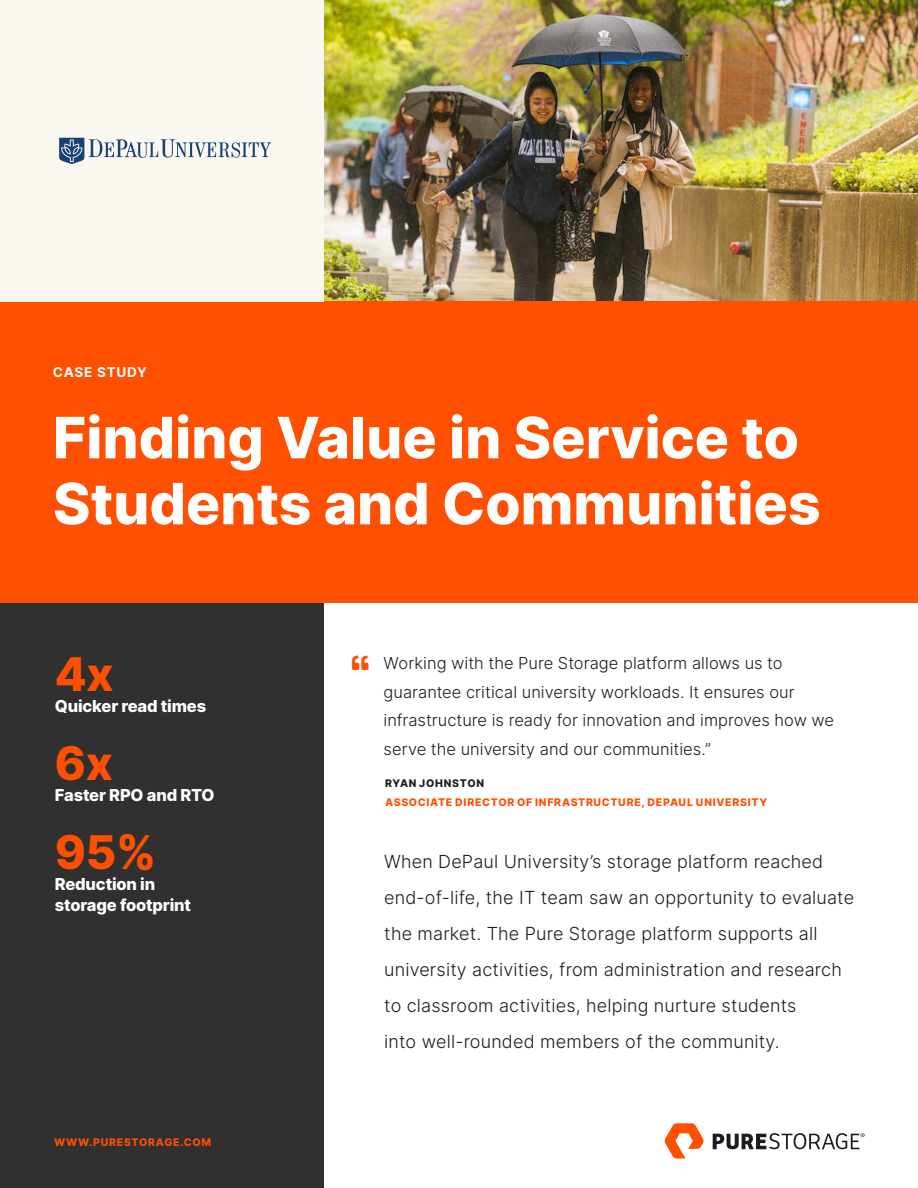
<style>
.page{position:relative;width:918px;height:1188px;background:#fff}
.page>*{position:absolute;margin:0;border:0;box-sizing:border-box;transform-origin:0 0}
.p_title_cover{font:800 57px/66px "Inter";color:#fff}
.p_impact_header_number{font:800 46.5px "Inter";color:#fe5000}
.p_summary_adjusted{font:300 18px/36px "Inter";letter-spacing:.01em;color:#1c1c1c}
.t1{font:300 16.5px/28.5px "Inter";color:#1c1c1c}
.p_impact_body{font:800 16.5px/21px "Inter";letter-spacing:-.01em;color:#fff}
.t2{font:700 13.5px "Inter";letter-spacing:.06em;color:#fff}
.p_quote_attribute{font:800 10.5px "Inter";letter-spacing:.07em;color:#fe5000}
.p_quote_attribute-2{font:800 10.5px "Inter";letter-spacing:.065em;color:#1c1c1c}
</style>
<div class="page">
<div style="left:0;top:598px;width:324px;height:590px;background:#303031"></div>
<img style="left:324px;top:0;width:594px;height:301px">
<svg style="left:665px;top:1123px;width:39px;height:36px"></svg>
<svg style="left:713px;top:1133px;width:152px;height:16px"></svg>
<div style="left:0;top:301px;width:918px;height:301px;background:#fe5000"></div>
<div style="left:0;top:0;width:324px;height:301px;background:#faf7f1"></div>
<svg style="left:59px;top:138px;width:212px;height:26px"></svg>
<p class="t2" style="left:53px;top:363px;width:96px">CASE STUDY</p>
<p class="p_title_cover" style="left:53px;top:403px;width:769px">Finding Value in Service to<br>Students and Communities</p>
<p class="p_impact_header_number" style="left:55px;top:640px;width:60px">4x</p>
<p class="p_impact_body" style="left:55px;top:695px;width:153px">Quicker read times</p>
<p class="p_impact_header_number" style="left:55px;top:729px;width:60px">6x</p>
<p class="p_impact_body" style="left:55px;top:784px;width:161px">Faster RPO and RTO</p>
<p class="p_impact_header_number" style="left:55px;top:818px;width:103px">95%</p>
<p class="p_impact_body" style="left:55px;top:873px;width:138px">Reduction in storage footprint</p>
<p class="p_quote_attribute" style="left:54px;top:1135px;width:159px">WWW.PURESTORAGE.COM</p>
<p class="t1" style="left:384px;top:649px;width:452px">Working with the Pure Storage platform allows us to guarantee critical university workloads. It ensures our infrastructure is ready for innovation and improves how we serve the university and our communities.”</p>
<p class="p_quote_attribute-2" style="left:385px;top:775px;width:100px">RYAN JOHNSTON</p>
<p class="p_quote_attribute" style="left:385px;top:794px;width:384px">ASSOCIATE DIRECTOR OF INFRASTRUCTURE, DEPAUL UNIVERSITY</p>
<p class="p_summary_adjusted" style="left:384px;top:843px;width:472px">When DePaul University’s storage platform reached end-of-life, the IT team saw an opportunity to evaluate the market. The Pure Storage platform supports all university activities, from administration and research to classroom activities, helping nurture students<br>into well-rounded members of the community.</p>
</div>
